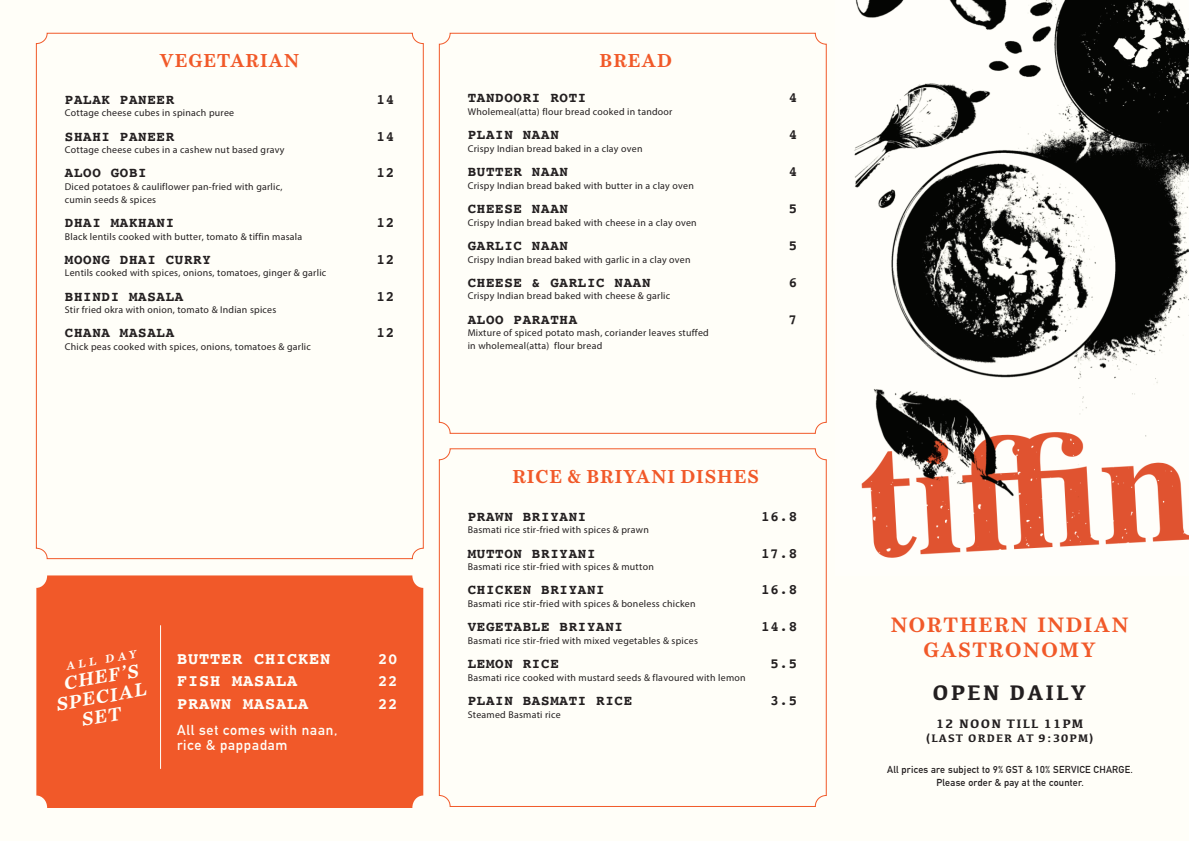
<style>
.page{position:relative;width:1191px;height:842px;background:#fff}
.page>*{position:absolute;margin:0;border:0;box-sizing:border-box;transform-origin:0 0}
.t1{font:700 21.9px "Kefa";letter-spacing:.1em;color:#231f20}
.t2{font:700 20.4px/25.1px "Schotis Text";letter-spacing:.075em;color:#f15929;text-align:center}
.t3{font:700 18.3px "Schotis Text";letter-spacing:.05em;color:#f15929}
.t4{font:italic 700 18.1px/19.5px "Schotis Text";color:#fffef8;text-align:center}
.t5{font:700 16.9px "Courier";letter-spacing:.05em;color:#fffef8}
.t6{font:700 15.5px "Courier";color:#fffef8}
.t7{font:700 14.1px "Courier";letter-spacing:.05em;color:#231f20}
.t8{font:700 14.1px/15.5px "DIN Alternate";letter-spacing:.05em;color:#fffef8}
.t9{font:700 12.7px "Kefa";letter-spacing:.1em;color:#231f20}
.t10{font:700 11.3px "Kefa";letter-spacing:.1em;color:#231f20}
.t11{font:italic 700 10.8px "Schotis Text";color:#fffef8}
.t12{font:9.9px/12.7px "DIN Next LT Pro";letter-spacing:.025em;color:#231f20}
.t13{font:700 9.9px/12.7px "DIN Alternate";letter-spacing:.025em;color:#231f20;text-align:center}
</style>
<div class="page">
<div style="left:0;top:0;width:1188px;height:840px;background:#fffef8"></div>
<div style="left:36px;top:575px;width:387px;height:233px;background:#f15929"></div>
<svg style="left:36px;top:33px;width:388px;height:526px"></svg>
<svg style="left:439px;top:33px;width:387px;height:401px"></svg>
<svg style="left:439px;top:448px;width:387px;height:359px"></svg>
<hr style="left:160px;top:625px;width:1px;height:144px;background:#fffef8">
<img style="left:854px;top:0;width:334px;height:558px">
<h3 class="t3" style="left:159px;top:47px;width:141px">VEGETARIAN</h3>
<h3 class="t3" style="left:599px;top:47px;width:74px">BREAD</h3>
<h3 class="t7" style="left:65px;top:88px;width:111px">PALAK PANEER</h3>
<h3 class="t7" style="left:376px;top:88px;width:19px">14</h3>
<p class="t12" style="left:65px;top:107px;width:171px">Cottage cheese cubes in spinach puree</p>
<h3 class="t7" style="left:65px;top:125px;width:111px">SHAHI PANEER</h3>
<h3 class="t7" style="left:376px;top:125px;width:19px">14</h3>
<p class="t12" style="left:65px;top:143px;width:221px">Cottage cheese cubes in a cashew nut based gravy</p>
<h3 class="t7" style="left:65px;top:162px;width:83px">ALOO GOBI</h3>
<h3 class="t7" style="left:376px;top:162px;width:19px">12</h3>
<p class="t12" style="left:65px;top:180px;width:219px">Diced potatoes &amp; cauliflower pan-fried with garlic, cumin seeds &amp; spices</p>
<h3 class="t7" style="left:65px;top:211px;width:111px">DHAI MAKHANI</h3>
<h3 class="t7" style="left:376px;top:211px;width:19px">12</h3>
<p class="t12" style="left:65px;top:230px;width:239px">Black lentils cooked with butter, tomato &amp; tiffin masala</p>
<h3 class="t7" style="left:65px;top:248px;width:148px">MOONG DHAI CURRY</h3>
<h3 class="t7" style="left:376px;top:248px;width:19px">12</h3>
<p class="t12" style="left:65px;top:267px;width:263px">Lentils cooked with spices, onions, tomatoes, ginger &amp; garlic</p>
<h3 class="t7" style="left:65px;top:285px;width:120px">BHINDI MASALA</h3>
<h3 class="t7" style="left:376px;top:285px;width:19px">12</h3>
<p class="t12" style="left:65px;top:303px;width:213px">Stir fried okra with onion, tomato &amp; Indian spices</p>
<h3 class="t7" style="left:65px;top:322px;width:111px">CHANA MASALA</h3>
<h3 class="t7" style="left:376px;top:322px;width:19px">12</h3>
<p class="t12" style="left:65px;top:340px;width:248px">Chick peas cooked with spices, onions, tomatoes &amp; garlic</p>
<p class="t11" style="left:64px;top:658px;width:73px;rotate:-10deg">ALL DAY</p>
<h3 class="t4" style="left:51px;top:675px;width:93px;rotate:-10deg">CHEF’S<br>SPECIAL<br>SET</h3>
<h3 class="t5" style="left:177px;top:645px;width:155px">BUTTER CHICKEN</h3>
<h3 class="t6" style="left:378px;top:646px;width:21px">20</h3>
<h3 class="t5" style="left:177px;top:667px;width:122px">FISH MASALA</h3>
<h3 class="t6" style="left:378px;top:669px;width:21px">22</h3>
<h3 class="t5" style="left:177px;top:690px;width:133px">PRAWN MASALA</h3>
<h3 class="t6" style="left:378px;top:691px;width:21px">22</h3>
<h3 class="t8" style="left:177px;top:721px;width:162px">All set comes with naan, rice &amp; pappadam</h3>
<h3 class="t7" style="left:468px;top:87px;width:120px">TANDOORI ROTI</h3>
<h3 class="t7" style="left:788px;top:87px;width:10px">4</h3>
<p class="t12" style="left:468px;top:105px;width:206px">Wholemeal(atta) flour bread cooked in tandoor</p>
<h3 class="t7" style="left:468px;top:124px;width:93px">PLAIN NAAN</h3>
<h3 class="t7" style="left:788px;top:124px;width:10px">4</h3>
<p class="t12" style="left:468px;top:142px;width:176px">Crispy Indian bread baked in a clay oven</p>
<h3 class="t7" style="left:468px;top:160px;width:102px">BUTTER NAAN</h3>
<h3 class="t7" style="left:788px;top:160px;width:10px">4</h3>
<p class="t12" style="left:468px;top:179px;width:228px">Crispy Indian bread baked with butter in a clay oven</p>
<h3 class="t7" style="left:468px;top:197px;width:102px">CHEESE NAAN</h3>
<h3 class="t7" style="left:788px;top:197px;width:10px">5</h3>
<p class="t12" style="left:468px;top:216px;width:230px">Crispy Indian bread baked with cheese in a clay oven</p>
<h3 class="t7" style="left:468px;top:234px;width:102px">GARLIC NAAN</h3>
<h3 class="t7" style="left:788px;top:234px;width:10px">5</h3>
<p class="t12" style="left:468px;top:253px;width:224px">Crispy Indian bread baked with garlic in a clay oven</p>
<h3 class="t7" style="left:468px;top:271px;width:184px">CHEESE &amp; GARLIC NAAN</h3>
<h3 class="t7" style="left:788px;top:271px;width:10px">6</h3>
<p class="t12" style="left:468px;top:290px;width:204px">Crispy Indian bread baked with cheese &amp; garlic</p>
<h3 class="t7" style="left:468px;top:308px;width:111px">ALOO PARATHA</h3>
<h3 class="t7" style="left:788px;top:308px;width:10px">7</h3>
<p class="t12" style="left:468px;top:326px;width:243px">Mixture of spiced potato mash, coriander leaves stuffed in wholemeal(atta) flour bread</p>
<h3 class="t3" style="left:512px;top:463px;width:248px">RICE &amp; BRIYANI DISHES</h3>
<h3 class="t7" style="left:468px;top:505px;width:120px">PRAWN BRIYANI</h3>
<h3 class="t7" style="left:761px;top:505px;width:37px">16.8</h3>
<p class="t12" style="left:468px;top:524px;width:182px">Basmati rice stir-fried with spices &amp; prawn</p>
<h3 class="t7" style="left:468px;top:542px;width:129px">MUTTON BRIYANI</h3>
<h3 class="t7" style="left:761px;top:542px;width:37px">17.8</h3>
<p class="t12" style="left:468px;top:560px;width:188px">Basmati rice stir-fried with spices &amp; mutton</p>
<h3 class="t7" style="left:468px;top:579px;width:138px">CHICKEN BRIYANI</h3>
<h3 class="t7" style="left:761px;top:579px;width:37px">16.8</h3>
<p class="t12" style="left:468px;top:597px;width:229px">Basmati rice stir-fried with spices &amp; boneless chicken</p>
<h3 class="t7" style="left:468px;top:615px;width:157px">VEGETABLE BRIYANI</h3>
<h3 class="t7" style="left:761px;top:615px;width:37px">14.8</h3>
<p class="t12" style="left:468px;top:634px;width:232px">Basmati rice stir-fried with mixed vegetables &amp; spices</p>
<h3 class="t7" style="left:468px;top:652px;width:93px">LEMON RICE</h3>
<h3 class="t7" style="left:770px;top:652px;width:28px">5.5</h3>
<p class="t12" style="left:468px;top:671px;width:279px">Basmati rice cooked with mustard seeds &amp; flavoured with lemon</p>
<h3 class="t7" style="left:468px;top:689px;width:166px">PLAIN BASMATI RICE</h3>
<h3 class="t7" style="left:770px;top:689px;width:28px">3.5</h3>
<p class="t12" style="left:468px;top:708px;width:95px">Steamed Basmati rice</p>
<h2 class="t2" style="left:890px;top:612px;width:239px">NORTHERN INDIAN<br>GASTRONOMY</h2>
<h1 class="t1" style="left:932px;top:678px;width:155px">OPEN DAILY</h1>
<p class="t9" style="left:936px;top:715px;width:149px">12 NOON TILL 11PM</p>
<p class="t10" style="left:926px;top:730px;width:168px">(LAST ORDER AT 9:30PM)</p>
<p class="t13" style="left:887px;top:762px;width:247px">All prices are subject to 9% GST &amp; 10% SERVICE CHARGE.<br>Please order &amp; pay at the counter.</p>
</div>
